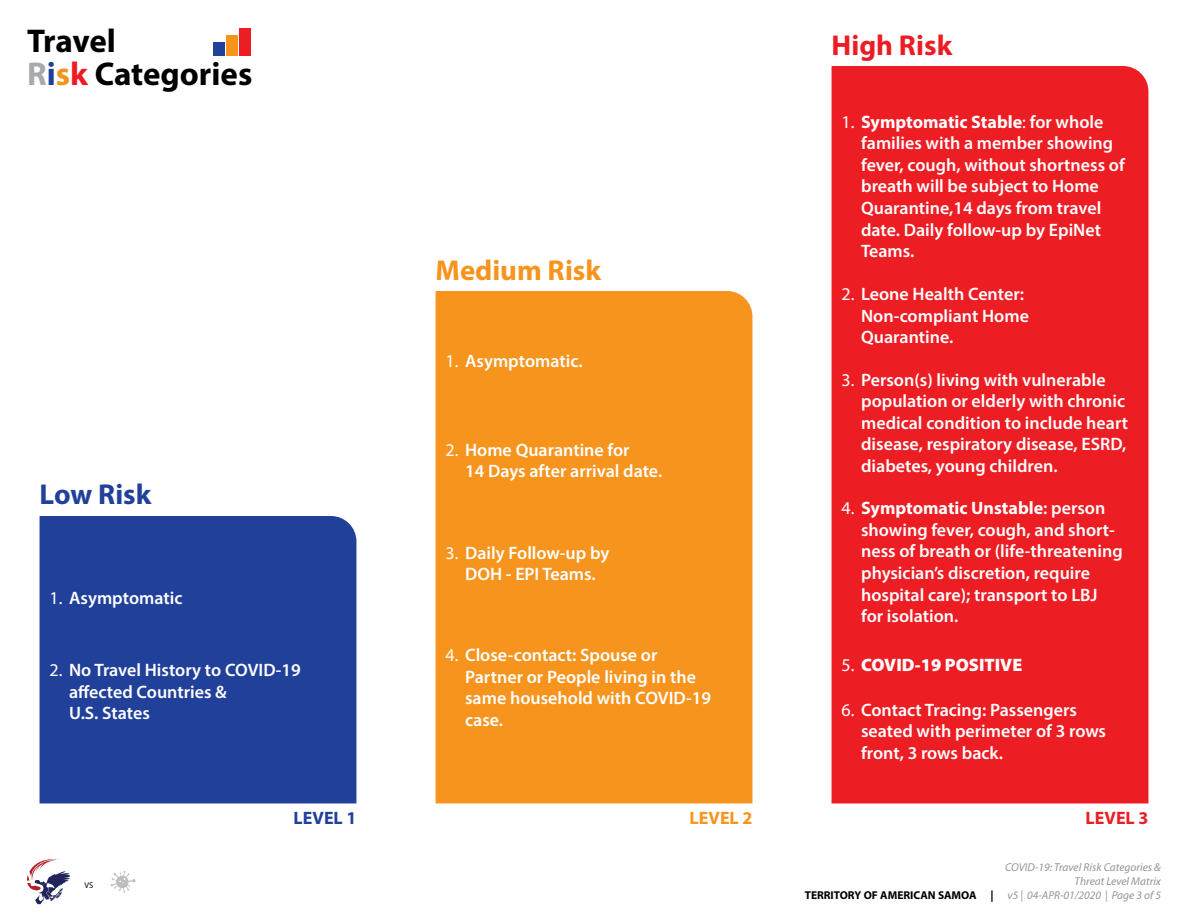
<style>
.page{position:relative;width:1188px;height:918px;background:#fff}
.page>*{position:absolute;margin:0;border:0;box-sizing:border-box;transform-origin:0 0}
.t1{font:700 33px/33px "Myriad Pro";color:#000}
.t2{font:700 28.8px "Myriad Pro";color:#f7941d}
.t3{font:700 28.8px "Myriad Pro";color:#ed1c24}
.t4{font:700 28.8px "Myriad Pro";color:#20409a}
.t5{font:600 18px/21.6px "Myriad Pro";color:#fff}
.t6{font:900 18px "Myriad Pro";color:#fff}
.t7{font:700 18px "Myriad Pro";color:#20409a}
.t8{font:700 18px "Myriad Pro";color:#f7941d}
.t9{font:700 18px "Myriad Pro";color:#ed1c24}
.t10{font:italic 11.4px/13.6px "Myriad Pro";color:#939598;text-align:right}
.t11{font:8.4px "Myriad Pro";color:#000}
.s1{color:#a7a9ac}
.s2{color:#20409a}
.s3{color:#f7941d}
.s4{color:#ed1c24}
.s5{font-weight:400}
.s6{font-weight:700}
.s7{font-weight:700;font-style:normal;color:#000}
</style>
<div class="page">
<div style="left:40px;top:516px;width:316px;height:287px;background:#21409a"></div>
<div style="left:436px;top:291px;width:316px;height:512px;background:#f7941e"></div>
<div style="left:832px;top:66px;width:316px;height:737px;background:#ed1d24"></div>
<div style="left:214px;top:42px;width:11px;height:14px;background:#21409a"></div>
<div style="left:240px;top:28px;width:11px;height:28px;background:#ed1d24"></div>
<div style="left:227px;top:35px;width:11px;height:21px;background:#f7941e"></div>
<svg style="left:27px;top:859px;width:43px;height:45px"></svg>
<svg style="left:111px;top:871px;width:24px;height:22px"></svg>
<h1 class="t1" style="left:27px;top:23px;width:227px">Travel<br><span class="s1">R</span><span class="s2">i</span><span class="s3">s</span><span class="s4">k</span> Categories</h1>
<h2 class="t4" style="left:40px;top:475px;width:113px">Low Risk</h2>
<p class="t5" style="left:49px;top:586px;width:135px"><span class="s5">1.</span> Asymptomatic</p>
<p class="t5" style="left:69px;top:659px;width:233px;text-indent:-20px"><span class="s5">2.</span> No Travel History to COVID-19 affected Countries &amp;<br>U.S. States</p>
<h2 class="t2" style="left:436px;top:252px;width:167px">Medium Risk</h2>
<p class="t5" style="left:445px;top:350px;width:139px"><span class="s5">1.</span> Asymptomatic.</p>
<p class="t5" style="left:465px;top:439px;width:199px;text-indent:-20px"><span class="s5">2.</span> Home Quarantine for<br>14 Days after arrival date.</p>
<p class="t5" style="left:445px;top:541px;width:166px;text-align:center"><span class="s5">3.</span> Daily Follow-up by<br>DOH - EPI Teams.</p>
<h2 class="t3" style="left:832px;top:26px;width:122px">High Risk</h2>
<p class="t5" style="left:861px;top:110px;width:265px;text-indent:-20px"><span class="s5">1.</span> <span class="s6">Symptomatic Stable</span><span class="s5">:</span> for whole families with a member showing fever, cough, without shortness of breath will be subject to Home<br>Quarantine,14 days from travel date. Daily follow-up by EpiNet<br>Teams.</p>
<p class="t5" style="left:861px;top:283px;width:169px;text-indent:-20px"><span class="s5">2.</span> Leone Health Center:<br>Non-compliant Home<br>Quarantine.</p>
<p class="t5" style="left:861px;top:368px;width:269px;text-indent:-20px"><span class="s5">3.</span> Person(s) living with vulnerable population or elderly with chronic medical condition to include heart disease, respiratory disease, ESRD, diabetes, young children.</p>
<p class="t5" style="left:861px;top:497px;width:263px;text-indent:-20px"><span class="s5">4.</span> <span class="s6">Symptomatic Unstable</span>: person showing fever, cough, and short&shy;ness of breath or (life-threatening physician’s discretion, require hospital care); transport to LBJ for isolation.</p>
<p class="t5" style="left:465px;top:644px;width:247px;text-indent:-20px"><span class="s5">4.</span> Close-contact: Spouse or<br>Partner or People living in the same household with COVID-19 case.</p>
<p class="t6" style="left:841px;top:653px;width:182px"><span class="s5">5.</span> COVID-19 POSITIVE</p>
<p class="t5" style="left:861px;top:698px;width:246px;text-indent:-20px"><span class="s5">6.</span> Contact Tracing: Passengers seated with perimeter of 3 rows front, 3 rows back.</p>
<p class="t11" style="left:84px;top:880px;width:10px">VS</p>
<p class="t7" style="left:294px;top:806px;width:64px">LEVEL 1</p>
<p class="t8" style="left:690px;top:806px;width:64px">LEVEL 2</p>
<p class="t9" style="left:1086px;top:806px;width:64px">LEVEL 3</p>
<p class="t10" style="left:805px;top:861px;width:358px">COVID-19: Travel Risk Categories &amp;<br>Threat Level Matrix<br><span class="s7">TERRITORY OF AMERICAN SAMOA |</span> v5 | 04-APR-01/2020 | Page 3 of 5</p>
</div>
